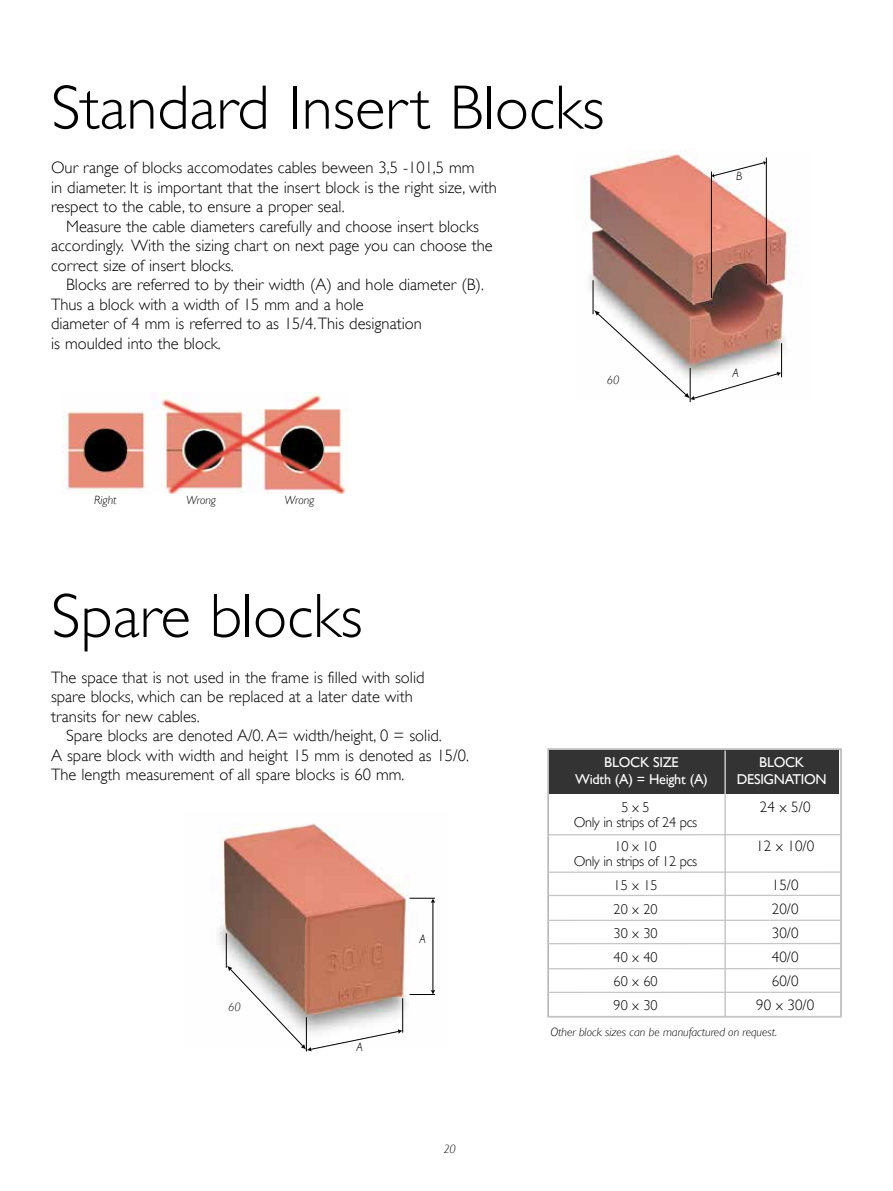
<style>
.page{position:relative;width:893px;height:1191px;background:#fff}
.page>*{position:absolute;margin:0;border:0;box-sizing:border-box;transform-origin:0 0}
.t1{font:300 63px "Gill Sans";color:#000}
.t2{font:300 16.5px/19.5px "Gill Sans";color:#000}
.t3{font:300 15px/24px "Gill Sans";color:#000;text-align:center}
.t4{font:300 14.25px/24px "Gill Sans";letter-spacing:-.025em;color:#000;text-align:center}
.t5{font:14.25px/17.1px "Gill Sans";letter-spacing:-.02em;color:#fff;text-align:center}
.t6{font:italic 300 12px "Gill Sans";color:#000}
</style>
<div class="page">
<img style="left:61px;top:392px;width:286px;height:102px">
<img style="left:218px;top:823px;width:218px;height:210px">
<hr style="left:433px;top:902px;width:1px;height:88px;background:#000">
<hr style="left:432px;top:902px;width:1px;height:88px;background:#000">
<svg style="left:410px;top:898px;width:25px;height:4px"></svg>
<svg style="left:410px;top:990px;width:25px;height:5px"></svg>
<hr style="left:226px;top:933px;width:1px;height:34px;background:#000">
<svg style="left:225px;top:964px;width:178px;height:88px"></svg>
<img style="left:584px;top:151px;width:208px;height:226px">
<hr style="left:593px;top:280px;width:1px;height:34px;background:#000">
<hr style="left:690px;top:368px;width:1px;height:34px;background:#000">
<hr style="left:711px;top:172px;width:1px;height:126px;background:#000">
<hr style="left:766px;top:158px;width:1px;height:126px;background:#000">
<svg style="left:592px;top:308px;width:190px;height:93px"></svg>
<svg style="left:711px;top:160px;width:56px;height:18px"></svg>
<hr style="left:781px;top:343px;width:1px;height:34px;background:#000">
<div style="left:547px;top:748px;width:295px;height:269px;border:2px solid #b3b2b2"></div>
<div style="left:550px;top:750px;width:289px;height:43px;background:#333"></div>
<hr style="left:548px;top:871px;width:293px;height:2px;background:#c6c6c6">
<hr style="left:549px;top:834px;width:293px;height:1px;background:#c6c6c6">
<hr style="left:549px;top:894px;width:291px;height:2px;background:#c6c6c6">
<hr style="left:548px;top:919px;width:292px;height:2px;background:#c6c6c6">
<hr style="left:548px;top:943px;width:292px;height:1px;background:#c6c6c6">
<hr style="left:549px;top:968px;width:292px;height:1px;background:#c6c6c6">
<hr style="left:548px;top:991px;width:292px;height:2px;background:#c6c6c6">
<hr style="left:549px;top:1016px;width:292px;height:1px;background:#c6c6c6">
<hr style="left:724px;top:750px;width:2px;height:267px;background:#c6c6c6">
<h1 class="t1" style="left:51px;top:71px;width:555px">Standard Insert Blocks</h1>
<p class="t2" style="left:51px;top:158px;width:447px">Our range of blocks accomodates cables beween 3,5 -101,5 mm<br>in diameter. It is important that the insert block is the right size, with respect to the cable, to ensure a proper seal.</p>
<p class="t2" style="left:51px;top:216px;width:443px;text-indent:15px">Measure the cable diameters carefully and choose insert blocks accordingly. With the sizing chart on next page you can choose the correct size of insert blocks.</p>
<p class="t2" style="left:51px;top:275px;width:434px;text-indent:15px">Blocks are referred to by their width (A) and hole diameter (B).<br>Thus a block with a width of 15 mm and a hole<br>diameter of 4 mm is referred to as 15/4. This designation<br>is moulded into the block.</p>
<p class="t6" style="left:94px;top:493px;width:24px">Right</p>
<p class="t6" style="left:186px;top:493px;width:31px">Wrong</p>
<p class="t6" style="left:284px;top:493px;width:31px">Wrong</p>
<p class="t6" style="left:607px;top:373px;width:14px">60</p>
<p class="t6" style="left:736px;top:169px;width:8px">B</p>
<p class="t6" style="left:732px;top:366px;width:8px">A</p>
<h1 class="t1" style="left:51px;top:580px;width:313px">Spare blocks</h1>
<p class="t2" style="left:51px;top:667px;width:375px">The space that is not used in the frame is filled with solid spare blocks, which can be replaced at a later date with transits for new cables.</p>
<p class="t2" style="left:51px;top:726px;width:419px;text-indent:15px">Spare blocks are denoted A/0. A= width/height, 0 = solid.<br>A spare block with width and height 15 mm is denoted as 15/0.<br>The length measurement of all spare blocks is 60 mm.</p>
<p class="t6" style="left:228px;top:1000px;width:14px">60</p>
<p class="t6" style="left:357px;top:1040px;width:8px">A</p>
<p class="t6" style="left:420px;top:932px;width:8px">A</p>
<p class="t6" style="left:443px;top:1142px;width:14px">20</p>
<p class="t5" style="left:575px;top:753px;width:134px">BLOCK SIZE<br>Width (A) = Height (A)</p>
<p class="t5" style="left:737px;top:753px;width:91px">BLOCK<br>DESIGNATION</p>
<p class="t4" style="left:574px;top:799px;width:125px;line-height:15px">5 x 5<br>Only in strips of 24 pcs</p>
<p class="t4" style="left:574px;top:838px;width:125px;line-height:15px">10 x 10<br>Only in strips of 12 pcs</p>
<p class="t4" style="left:613px;top:873px;width:46px;text-align:justify">15 x 15<br>20 x 20<br>30 x 30<br>40 x 40<br>60 x 60<br>90 x 30</p>
<p class="t3" style="left:760px;top:795px;width:52px">24 x 5/0</p>
<p class="t3" style="left:756px;top:834px;width:60px">12 x 10/0</p>
<p class="t3" style="left:756px;top:873px;width:60px">15/0<br>20/0<br>30/0<br>40/0<br>60/0<br>90 x 30/0</p>
<p class="t6" style="left:550px;top:1025px;width:228px">Other block sizes can be manufactured on request.</p>
</div>
